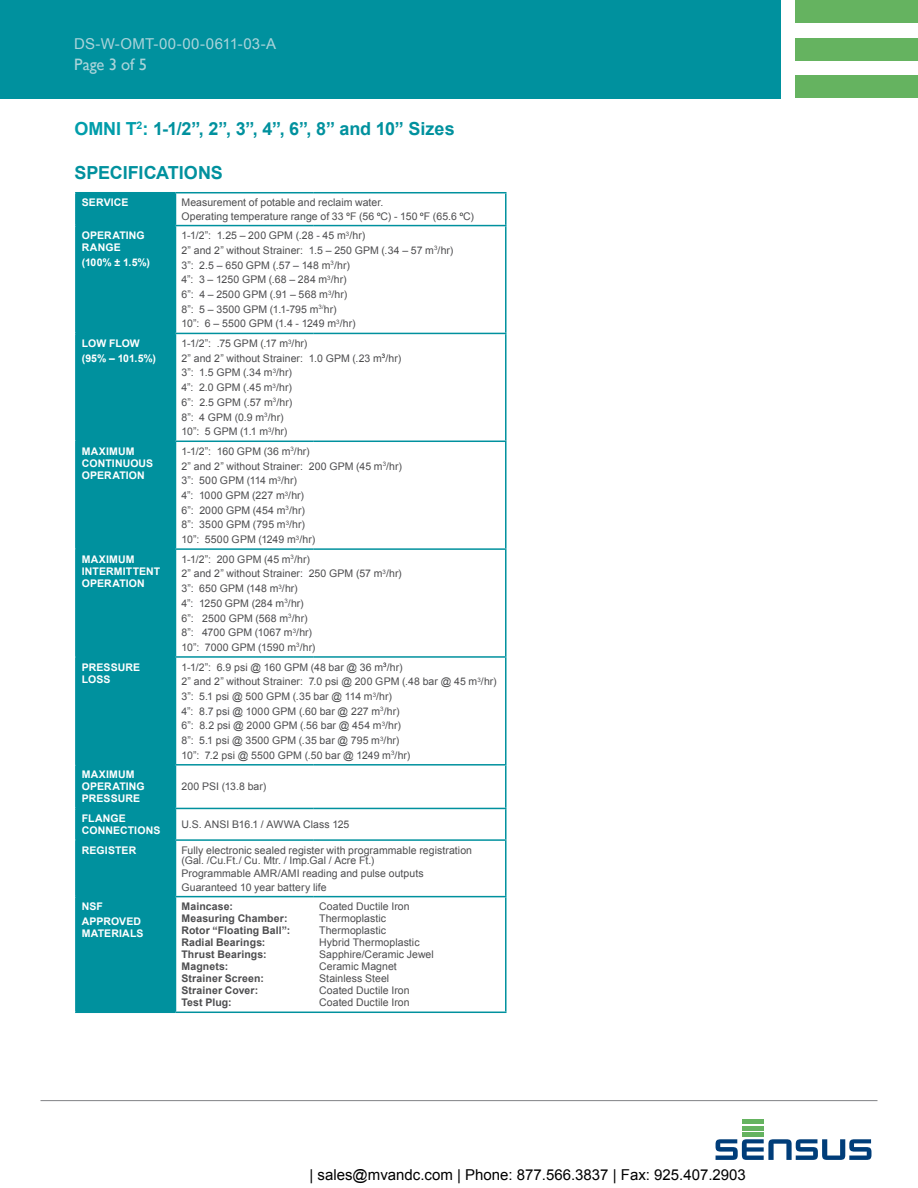
<style>
.page{position:relative;width:918px;height:1188px;background:#fff}
.page>*{position:absolute;margin:0;border:0;box-sizing:border-box;transform-origin:0 0}
.t1{font:700 18px "Arial";letter-spacing:-.005em;color:#00919e}
.t2{font:16.5px "Gill Sans";letter-spacing:-.005em;color:#abd4da}
.t3{font:15px "Arial";color:#000}
.t4{font:15px "Arial";letter-spacing:.005em;color:#abd4da}
.t5{font:10.5px/14.7px "Arial";letter-spacing:.005em;color:#4d4d4f}
.t6{font:700 10.5px/12px "Arial";letter-spacing:.01em;color:#fff}
.t7{font:700 10.5px/12px "Arial";letter-spacing:.01em;color:#4d4d4f}
.s1{color:#009daa}
</style>
<div class="page">
<div style="left:0;top:0;width:781px;height:98px;background:#00919e"></div>
<div style="left:796px;top:0;width:122px;height:23px;background:#65b360"></div>
<div style="left:796px;top:38px;width:122px;height:23px;background:#65b360"></div>
<div style="left:796px;top:75px;width:122px;height:23px;background:#65b360"></div>
<div style="left:742px;top:1119px;width:22px;height:5px;background:#65b360"></div>
<hr style="left:742px;top:1126px;width:22px;height:4px;background:#65b360">
<hr style="left:742px;top:1133px;width:22px;height:4px;background:#65b360">
<svg style="left:716px;top:1139px;width:155px;height:21px"></svg>
<hr style="left:40px;top:1100px;width:837px;height:1px;background:#818285">
<div style="left:77px;top:193px;width:98px;height:819px;background:#00919e"></div>
<hr style="left:75px;top:192px;width:100px;height:1px;background:#00919e">
<hr style="left:75px;top:193px;width:2px;height:32px;background:#00919e">
<hr style="left:505px;top:193px;width:2px;height:32px;background:#00919e">
<hr style="left:75px;top:225px;width:100px;height:1px;background:#00919e">
<hr style="left:75px;top:226px;width:2px;height:107px;background:#00919e">
<hr style="left:505px;top:226px;width:2px;height:107px;background:#00919e">
<hr style="left:75px;top:333px;width:100px;height:1px;background:#00919e">
<hr style="left:75px;top:334px;width:2px;height:107px;background:#00919e">
<hr style="left:505px;top:334px;width:2px;height:107px;background:#00919e">
<hr style="left:75px;top:441px;width:100px;height:1px;background:#00919e">
<hr style="left:75px;top:442px;width:2px;height:106px;background:#00919e">
<hr style="left:505px;top:442px;width:2px;height:106px;background:#00919e">
<hr style="left:75px;top:548px;width:100px;height:2px;background:#00919e">
<hr style="left:75px;top:550px;width:2px;height:106px;background:#00919e">
<hr style="left:505px;top:550px;width:2px;height:106px;background:#00919e">
<hr style="left:75px;top:656px;width:100px;height:2px;background:#00919e">
<hr style="left:75px;top:658px;width:2px;height:106px;background:#00919e">
<hr style="left:505px;top:658px;width:2px;height:106px;background:#00919e">
<hr style="left:75px;top:764px;width:100px;height:2px;background:#00919e">
<hr style="left:75px;top:766px;width:2px;height:42px;background:#00919e">
<hr style="left:505px;top:766px;width:2px;height:42px;background:#00919e">
<hr style="left:75px;top:808px;width:100px;height:1px;background:#00919e">
<hr style="left:75px;top:809px;width:2px;height:30px;background:#00919e">
<hr style="left:505px;top:809px;width:2px;height:30px;background:#00919e">
<hr style="left:75px;top:839px;width:100px;height:2px;background:#00919e">
<hr style="left:75px;top:841px;width:2px;height:55px;background:#00919e">
<hr style="left:505px;top:841px;width:2px;height:55px;background:#00919e">
<hr style="left:75px;top:896px;width:100px;height:1px;background:#00919e">
<hr style="left:75px;top:897px;width:2px;height:115px;background:#00919e">
<hr style="left:75px;top:1012px;width:100px;height:1px;background:#00919e">
<hr style="left:175px;top:192px;width:138px;height:1px;background:#00919e">
<hr style="left:175px;top:193px;width:1px;height:32px;background:#00919e">
<hr style="left:313px;top:192px;width:194px;height:1px;background:#00919e">
<hr style="left:175px;top:225px;width:138px;height:1px;background:#00919e">
<hr style="left:175px;top:226px;width:1px;height:107px;background:#00919e">
<hr style="left:313px;top:225px;width:194px;height:1px;background:#00919e">
<hr style="left:175px;top:333px;width:138px;height:1px;background:#00919e">
<hr style="left:175px;top:334px;width:1px;height:107px;background:#00919e">
<hr style="left:313px;top:333px;width:194px;height:1px;background:#00919e">
<hr style="left:175px;top:441px;width:138px;height:1px;background:#00919e">
<hr style="left:175px;top:442px;width:1px;height:106px;background:#00919e">
<hr style="left:313px;top:441px;width:194px;height:1px;background:#00919e">
<hr style="left:175px;top:548px;width:138px;height:2px;background:#00919e">
<hr style="left:175px;top:550px;width:1px;height:106px;background:#00919e">
<hr style="left:313px;top:548px;width:194px;height:2px;background:#00919e">
<hr style="left:175px;top:656px;width:138px;height:2px;background:#00919e">
<hr style="left:175px;top:658px;width:1px;height:106px;background:#00919e">
<hr style="left:313px;top:656px;width:194px;height:2px;background:#00919e">
<hr style="left:175px;top:764px;width:138px;height:2px;background:#00919e">
<hr style="left:175px;top:766px;width:1px;height:42px;background:#00919e">
<hr style="left:313px;top:764px;width:194px;height:2px;background:#00919e">
<hr style="left:175px;top:808px;width:138px;height:1px;background:#00919e">
<hr style="left:175px;top:809px;width:1px;height:30px;background:#00919e">
<hr style="left:313px;top:808px;width:194px;height:1px;background:#00919e">
<hr style="left:175px;top:839px;width:138px;height:2px;background:#00919e">
<hr style="left:175px;top:841px;width:1px;height:55px;background:#00919e">
<hr style="left:313px;top:839px;width:194px;height:2px;background:#00919e">
<hr style="left:175px;top:896px;width:138px;height:1px;background:#00919e">
<hr style="left:175px;top:897px;width:1px;height:115px;background:#00919e">
<hr style="left:313px;top:896px;width:194px;height:1px;background:#00919e">
<hr style="left:505px;top:897px;width:2px;height:115px;background:#00919e">
<hr style="left:175px;top:1012px;width:332px;height:1px;background:#00919e">
<h3 class="t4" style="left:74px;top:38px;width:203px">DS-W-OMT-00-00-0611-03-A</h3>
<h2 class="t2" style="left:74px;top:58px;width:74px">Page 3 of 5</h2>
<h1 class="t1" style="left:75px;top:122px;width:382px"><span class="s1">OMNI T</span><sup>2</sup><span class="s1">:</span> 1-1/2”, 2”, 3”, 4”, 6”, 8” and 10” Sizes</h1>
<h1 class="t1" style="left:75px;top:166px;width:150px">SPECIFICATIONS</h1>
<p class="t6" style="left:82px;top:198px;width:48px">SERVICE</p>
<p class="t5" style="left:181px;top:197px;width:294px;line-height:13.2px">Measurement of potable and reclaim water.<br>Operating temperature range of 33 <sup>o</sup>F (56 <sup>o</sup>C) - 150 <sup>o</sup>F (65.6 <sup>o</sup>C)</p>
<p class="t6" style="left:82px;top:231px;width:64px">OPERATING<br>RANGE</p>
<p class="t6" style="left:82px;top:257px;width:70px">(100% ± 1.5%)</p>
<p class="t5" style="left:181px;top:229px;width:273px">1-1/2”: 1.25 – 200 GPM (.28 - 45 m<sup>3</sup>/hr)<br>2” and 2” without Strainer: 1.5 – 250 GPM (.34 – 57 m<sup>3</sup>/hr)<br>3”: 2.5 – 650 GPM (.57 – 148 m<sup>3</sup>/hr)<br>4”: 3 – 1250 GPM (.68 – 284 m<sup>3</sup>/hr)<br>6”: 4 – 2500 GPM (.91 – 568 m<sup>3</sup>/hr)<br>8”: 5 – 3500 GPM (1.1-795 m<sup>3/</sup>hr)<br>10”: 6 – 5500 GPM (1.4 - 1249 m<sup>3</sup>/hr)</p>
<p class="t6" style="left:82px;top:337px;width:76px;line-height:14.7px">LOW FLOW (95% – 101.5%)</p>
<p class="t5" style="left:181px;top:337px;width:221px">1-1/2”: .75 GPM (.17 m<sup>3</sup>/hr)<br>2” and 2” without Strainer: 1.0 GPM (.23 m<sup>3</sup>/hr)<br>3”: 1.5 GPM (.34 m<sup>3</sup>/hr)<br>4”: 2.0 GPM (.45 m<sup>3</sup>/hr)<br>6”: 2.5 GPM (.57 m<sup>3</sup>/hr)<br>8”: 4 GPM (0.9 m<sup>3</sup>/hr)<br>10”: 5 GPM (1.1 m<sup>3</sup>/hr)</p>
<p class="t6" style="left:82px;top:446px;width:73px">MAXIMUM<br>CONTINUOUS<br>OPERATION</p>
<p class="t5" style="left:181px;top:445px;width:222px">1-1/2”: 160 GPM (36 m<sup>3</sup>/hr)<br>2” and 2” without Strainer: 200 GPM (45 m<sup>3</sup>/hr)<br>3”: 500 GPM (114 m<sup>3</sup>/hr)<br>4”: 1000 GPM (227 m<sup>3</sup>/hr)<br>6”: 2000 GPM (454 m<sup>3</sup>/hr)<br>8”: 3500 GPM (795 m<sup>3</sup>/hr)<br>10”: 5500 GPM (1249 m<sup>3</sup>/hr)</p>
<p class="t6" style="left:82px;top:554px;width:80px">MAXIMUM<br>INTERMITTENT<br>OPERATION</p>
<p class="t5" style="left:181px;top:553px;width:222px">1-1/2”: 200 GPM (45 m<sup>3</sup>/hr)<br>2” and 2” without Strainer: 250 GPM (57 m<sup>3</sup>/hr)<br>3”: 650 GPM (148 m<sup>3</sup>/hr)<br>4”: 1250 GPM (284 m<sup>3</sup>/hr)<br>6”: 2500 GPM (568 m<sup>3</sup>/hr)<br>8”: 4700 GPM (1067 m<sup>3</sup>/hr)<br>10”: 7000 GPM (1590 m<sup>3</sup>/hr)</p>
<p class="t6" style="left:82px;top:662px;width:60px">PRESSURE<br>LOSS</p>
<p class="t5" style="left:181px;top:661px;width:317px">1-1/2”: 6.9 psi @ 160 GPM (48 bar @ 36 m<sup>3</sup>/hr)<br>2” and 2” without Strainer: 7.0 psi @ 200 GPM (.48 bar @ 45 m<sup>3</sup>/hr)<br>3”: 5.1 psi @ 500 GPM (.35 bar @ 114 m<sup>3</sup>/hr)<br>4”: 8.7 psi @ 1000 GPM (.60 bar @ 227 m<sup>3</sup>/hr)<br>6”: 8.2 psi @ 2000 GPM (.56 bar @ 454 m<sup>3</sup>/hr)<br>8”: 5.1 psi @ 3500 GPM (.35 bar @ 795 m<sup>3</sup>/hr)<br>10”: 7.2 psi @ 5500 GPM (.50 bar @ 1249 m<sup>3</sup>/hr)</p>
<p class="t6" style="left:82px;top:770px;width:64px">MAXIMUM<br>OPERATING<br>PRESSURE</p>
<p class="t5" style="left:181px;top:780px;width:86px">200 PSI (13.8 bar)</p>
<p class="t6" style="left:82px;top:813px;width:80px">FLANGE<br>CONNECTIONS</p>
<p class="t5" style="left:181px;top:818px;width:169px">U.S. ANSI B16.1 / AWWA Class 125</p>
<p class="t6" style="left:82px;top:845px;width:56px">REGISTER</p>
<p class="t5" style="left:181px;top:846px;width:292px;line-height:10.5px">Fully electronic sealed register with programmable registration (Gal. /Cu.Ft./ Cu. Mtr. / Imp.Gal / Acre Ft.)</p>
<p class="t5" style="left:182px;top:868px;width:244px;line-height:13.2px">Programmable AMR/AMI reading and pulse outputs<br>Guaranteed 10 year battery life</p>
<p class="t6" style="left:82px;top:900px;width:61px;line-height:14.7px">NSF<br>APPROVED</p>
<p class="t6" style="left:82px;top:928px;width:63px">MATERIALS</p>
<p class="t7" style="left:181px;top:902px;width:110px">Maincase:<br>Measuring Chamber:<br>Rotor “Floating Ball”:<br>Radial Bearings:<br>Thrust Bearings:<br>Magnets:<br>Strainer Screen:<br>Strainer Cover:<br>Test Plug:</p>
<p class="t5" style="left:319px;top:902px;width:116px;line-height:12px">Coated Ductile Iron<br>Thermoplastic<br>Thermoplastic<br>Hybrid Thermoplastic<br>Sapphire/Ceramic Jewel<br>Ceramic Magnet<br>Stainless Steel<br>Coated Ductile Iron<br>Coated Ductile Iron</p>
<h3 class="t3" style="left:310px;top:1164px;width:438px">| sales@mvandc.com | Phone: 877.566.3837 | Fax: 925.407.2903</h3>
</div>
